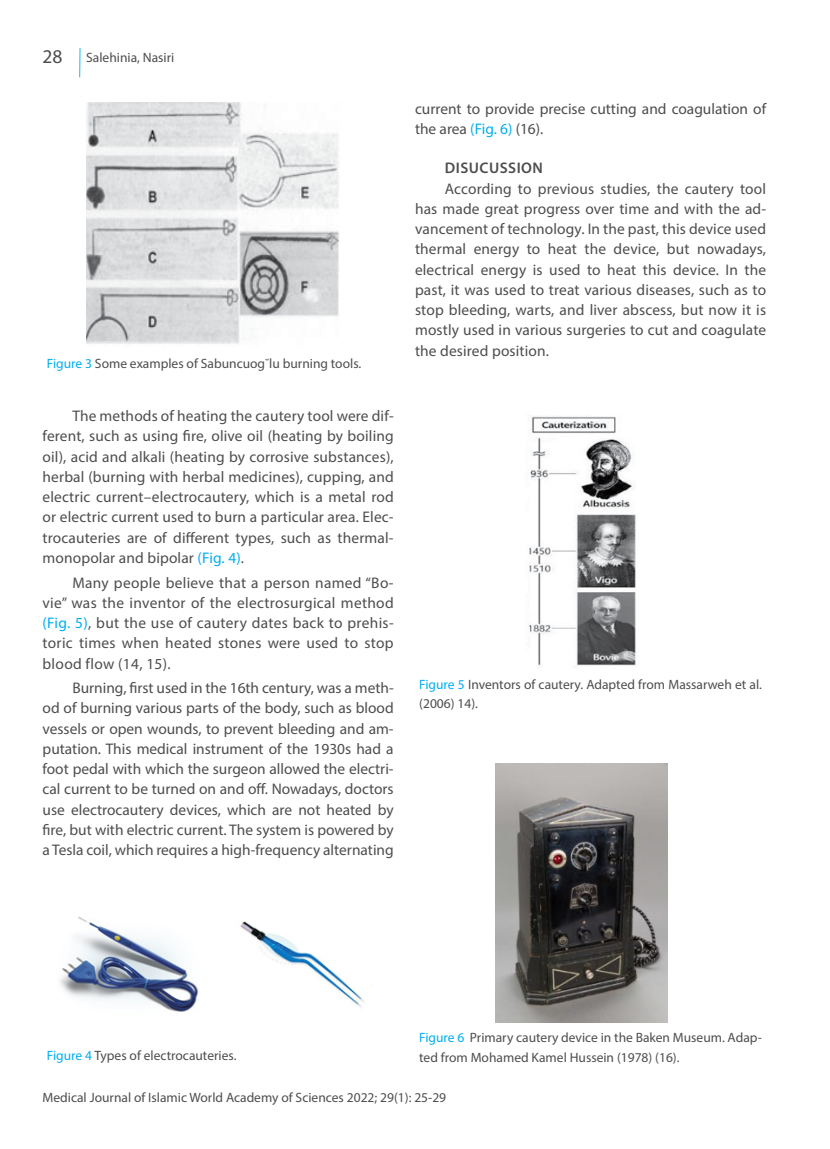
<style>
.page{position:relative;width:830px;height:1149px;background:#fff}
.page>*{position:absolute;margin:0;border:0;box-sizing:border-box;transform-origin:0 0}
.t1{font:15.3px/20.2px "Myriad Pro";letter-spacing:.01em;color:#4d4d4f;text-align:justify}
.t2{font:600 15.3px "Myriad Pro";letter-spacing:.03em;color:#4d4d4f}
.t3{font:13.5px/19.5px "Myriad Pro";color:#4d4d4f}
.s1{font-size:19.5px}
.s2{color:#00aeef}
</style>
<div class="page">
<hr style="left:79px;top:48px;width:2px;height:29px;background:#00aeef">
<img style="left:86px;top:102px;width:253px;height:242px">
<img style="left:60px;top:917px;width:139px;height:95px">
<img style="left:240px;top:921px;width:124px;height:86px">
<img style="left:495px;top:763px;width:172px;height:259px">
<img style="left:529px;top:416px;width:107px;height:250px">
<p class="t3" style="left:43px;top:48px;width:133px"><span class="s1">28</span> Salehinia, Nasiri</p>
<p class="t3" style="left:47px;top:353px;width:316px"><span class="s2">Figure 3</span> Some examples of Sabuncuog˘lu burning tools.</p>
<p class="t1" style="left:43px;top:405px;width:352px;text-indent:30px">The methods of heating the cautery tool were dif&shy;ferent, such as using fire, olive oil (heating by boiling oil), acid and alkali (heating by corrosive substances), herbal (burning with herbal medicines), cupping, and electric current–electrocautery, which is a metal rod or electric current used to burn a particular area. Elec&shy;trocauteries are of different types, such as thermal&shy;monopolar and bipolar <span class="s2">(Fig. 4)</span>.</p>
<p class="t1" style="left:43px;top:572px;width:352px;text-indent:30px">Many people believe that a person named “Bo&shy;vie” was the inventor of the electrosurgical method <span class="s2">(Fig. 5)</span>, but the use of cautery dates back to prehis&shy;toric times when heated stones were used to stop blood flow (14, 15).</p>
<p class="t1" style="left:43px;top:677px;width:352px;text-indent:30px">Burning, first used in the 16th century, was a meth&shy;od of burning various parts of the body, such as blood vessels or open wounds, to prevent bleeding and am&shy;putation. This medical instrument of the 1930s had a foot pedal with which the surgeon allowed the electri&shy;cal current to be turned on and off. Nowadays, doctors use electrocautery devices, which are not heated by fire, but with electric current. The system is powered by a Tesla coil, which requires a high-frequency alternating</p>
<p class="t1" style="left:415px;top:98px;width:352px">current to provide precise cutting and coagulation of the area <span class="s2">(Fig. 6)</span> (16).</p>
<p class="t2" style="left:444px;top:158px;width:99px">DISUCUSSION</p>
<p class="t1" style="left:415px;top:178px;width:352px;text-indent:30px">According to previous studies, the cautery tool has made great progress over time and with the ad&shy;vancement of technology. In the past, this device used thermal energy to heat the device, but nowadays, electrical energy is used to heat this device. In the past, it was used to treat various diseases, such as to stop bleeding, warts, and liver abscess, but now it is mostly used in various surgeries to cut and coagulate the desired position.</p>
<p class="t3" style="left:419px;top:673px;width:344px"><span class="s2">Figure 5</span> Inventors of cautery. Adapted from Massarweh et al. (2006) 14).</p>
<p class="t3" style="left:47px;top:1044px;width:191px"><span class="s2">Figure 4</span> Types of electrocauteries.</p>
<p class="t3" style="left:419px;top:1027px;width:344px"><span class="s2">Figure 6</span> Primary cautery device in the Baken Museum. Adap&shy;ted from Mohamed Kamel Hussein (1978) (16).</p>
<p class="t3" style="left:43px;top:1086px;width:405px">Medical Journal of Islamic World Academy of Sciences 2022; 29(1): 25-29</p>
</div>
